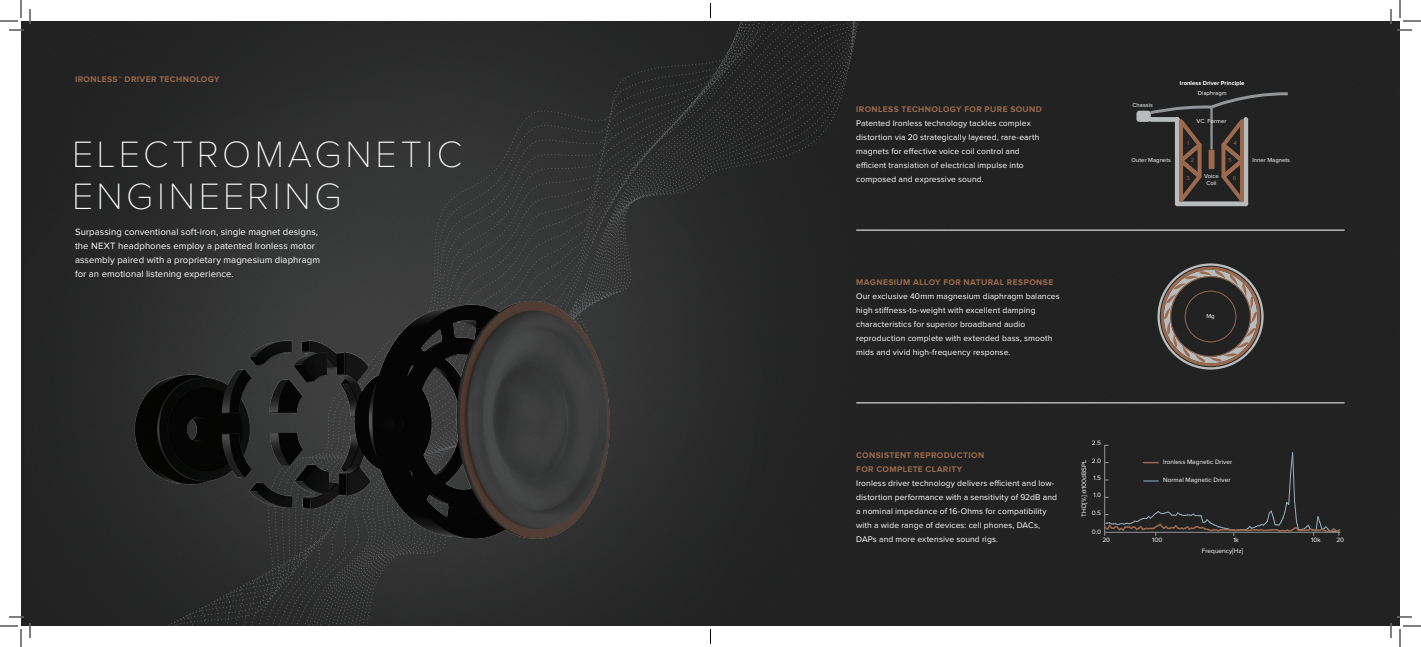
<style>
.page{position:relative;width:1421px;height:647px;background:#fff}
.page>*{position:absolute;margin:0;border:0;box-sizing:border-box;transform-origin:0 0}
.t1{font:100 38px/42px "Proxima Nova T";letter-spacing:.095em;color:#fff}
.t2{font:9.5px/14px "Proxima Nova";letter-spacing:.01em;color:#fff}
.t3{font:8.5px/14px "Proxima Nova";letter-spacing:.015em;color:#fff}
.t4{font:700 8.5px/14px "Proxima Nova";letter-spacing:.045em;color:#9b694d}
.t5{font:6.5px "Proxima Nova";color:#fff}
.t6{font:6px/7.2px "Proxima Nova";color:#fff;text-align:center}
.t7{font:700 6px "Proxima Nova";color:#fff}
.t8{font:6px "Proxima Nova";color:#9b694d}
</style>
<div class="page">
<div style="left:21px;top:21px;width:1379px;height:605px;background:#222"></div>
<hr style="left:856px;top:230px;width:488px;height:1px;background:#fff">
<hr style="left:856px;top:403px;width:488px;height:1px;background:#fff">
<div style="left:1136px;top:111px;width:15px;height:11px;background:#b9bcbc;border-radius:3px"></div>
<svg style="left:1148px;top:91px;width:143px;height:119px;background:#3c3734"></svg>
<svg style="left:1103px;top:444px;width:237px;height:93px;background:#272727"></svg>
<div style="left:1157px;top:263px;width:106px;height:106px;border:2px solid #b9bcbc;border-radius:50%"></div>
<div style="left:1161px;top:267px;width:99px;height:99px;border:3px solid #9b694d;border-radius:50%"></div>
<svg style="left:1164px;top:270px;width:93px;height:93px;background:#514944"></svg>
<svg style="left:238px;top:21px;width:620px;height:605px;background:#2b2b2b"></svg>
<img style="left:75px;top:296px;width:590px;height:276px">
<svg style="left:1397px;top:29px;width:15px;height:2px"></svg>
<svg style="left:1397px;top:616px;width:15px;height:2px"></svg>
<svg style="left:1390px;top:9px;width:1px;height:15px"></svg>
<svg style="left:1390px;top:623px;width:1px;height:15px"></svg>
<svg style="left:0;top:0;width:31px;height:31px"></svg>
<svg style="left:0;top:616px;width:31px;height:31px"></svg>
<svg style="left:1399px;top:0;width:22px;height:22px"></svg>
<svg style="left:1399px;top:625px;width:22px;height:22px"></svg>
<svg style="left:710px;top:3px;width:1px;height:15px"></svg>
<svg style="left:710px;top:629px;width:1px;height:15px"></svg>
<p class="t4" style="left:75px;top:72px;width:146px">IRONLESS™ DRIVER TECHNOLOGY</p>
<h1 class="t1" style="left:72px;top:131px;width:391px">ELECTROMAGNETIC<br>ENGINEERING</h1>
<p class="t2" style="left:75px;top:225px;width:247px">Surpassing conventional soft-iron, single magnet designs, the NEXT headphones employ a patented Ironless motor assembly paired with a proprietary magnesium diaphragm for an emotional listening experience.</p>
<p class="t4" style="left:856px;top:103px;width:187px">IRONLESS TECHNOLOGY FOR PURE SOUND</p>
<p class="t3" style="left:856px;top:117px;width:185px">Patented Ironless technology tackles complex distortion via 20 strategically layered, rare-earth magnets for effective voice coil control and efficient translation of electrical impulse into composed and expressive sound.</p>
<p class="t6" style="left:1132px;top:102px;width:22px">Chassis</p>
<p class="t7" style="left:1180px;top:80px;width:66px">Ironless Driver Principle</p>
<p class="t6" style="left:1197px;top:90px;width:30px">Diaphragm</p>
<p class="t6" style="left:1196px;top:117px;width:31px">VC. Former</p>
<p class="t8" style="left:1187px;top:140px;width:4px">1</p>
<p class="t8" style="left:1186px;top:176px;width:5px">3</p>
<p class="t8" style="left:1233px;top:140px;width:5px">4</p>
<p class="t8" style="left:1233px;top:176px;width:5px">6</p>
<p class="t6" style="left:1131px;top:156px;width:41px">Outer Magnets</p>
<p class="t6" style="left:1252px;top:156px;width:39px">Inner Magnets</p>
<p class="t6" style="left:1204px;top:172px;width:16px">Voice<br>Coil</p>
<p class="t8" style="left:1190px;top:157px;width:5px">2</p>
<p class="t8" style="left:1228px;top:157px;width:5px">5</p>
<p class="t4" style="left:856px;top:275px;width:199px">MAGNESIUM ALLOY FOR NATURAL RESPONSE</p>
<p class="t3" style="left:856px;top:289px;width:205px">Our exclusive 40mm magnesium diaphragm balances high stiffness-to-weight with excellent damping characteristics for superior broadband audio reproduction complete with extended bass, smooth mids and vivid high-frequency response.</p>
<p class="t4" style="left:856px;top:448px;width:130px">CONSISTENT REPRODUCTION<br>FOR COMPLETE CLARITY</p>
<p class="t3" style="left:856px;top:476px;width:202px">Ironless driver technology delivers efficient and low&shy;distortion performance with a sensitivity of 92dB and a nominal impedance of 16-Ohms for compatibility with a wide range of devices: cell phones, DACs, DAPs and more extensive sound rigs.</p>
<p class="t5" style="left:1092px;top:440px;width:11px">2.5</p>
<p class="t5" style="left:1092px;top:457px;width:11px">2.0</p>
<p class="t5" style="left:1081px;top:516px;width:58px;rotate:-90deg">THD[%] @100dBSPL</p>
<p class="t5" style="left:1093px;top:475px;width:9px">1.5</p>
<p class="t5" style="left:1093px;top:492px;width:9px">1.0</p>
<p class="t5" style="left:1092px;top:509px;width:11px">0.5</p>
<p class="t5" style="left:1092px;top:529px;width:11px">0.0</p>
<p class="t5" style="left:1102px;top:537px;width:9px">20</p>
<p class="t6" style="left:1206px;top:313px;width:10px">Mg</p>
<p class="t5" style="left:1163px;top:458px;width:70px">Ironless Magnetic Driver</p>
<p class="t5" style="left:1163px;top:477px;width:69px">Normal Magnetic Driver</p>
<p class="t5" style="left:1152px;top:537px;width:12px">100</p>
<p class="t5" style="left:1233px;top:537px;width:7px">1k</p>
<p class="t5" style="left:1311px;top:537px;width:11px">10k</p>
<p class="t5" style="left:1336px;top:537px;width:9px">20</p>
<p class="t5" style="left:1202px;top:547px;width:43px">Frequency[Hz]</p>
</div>
